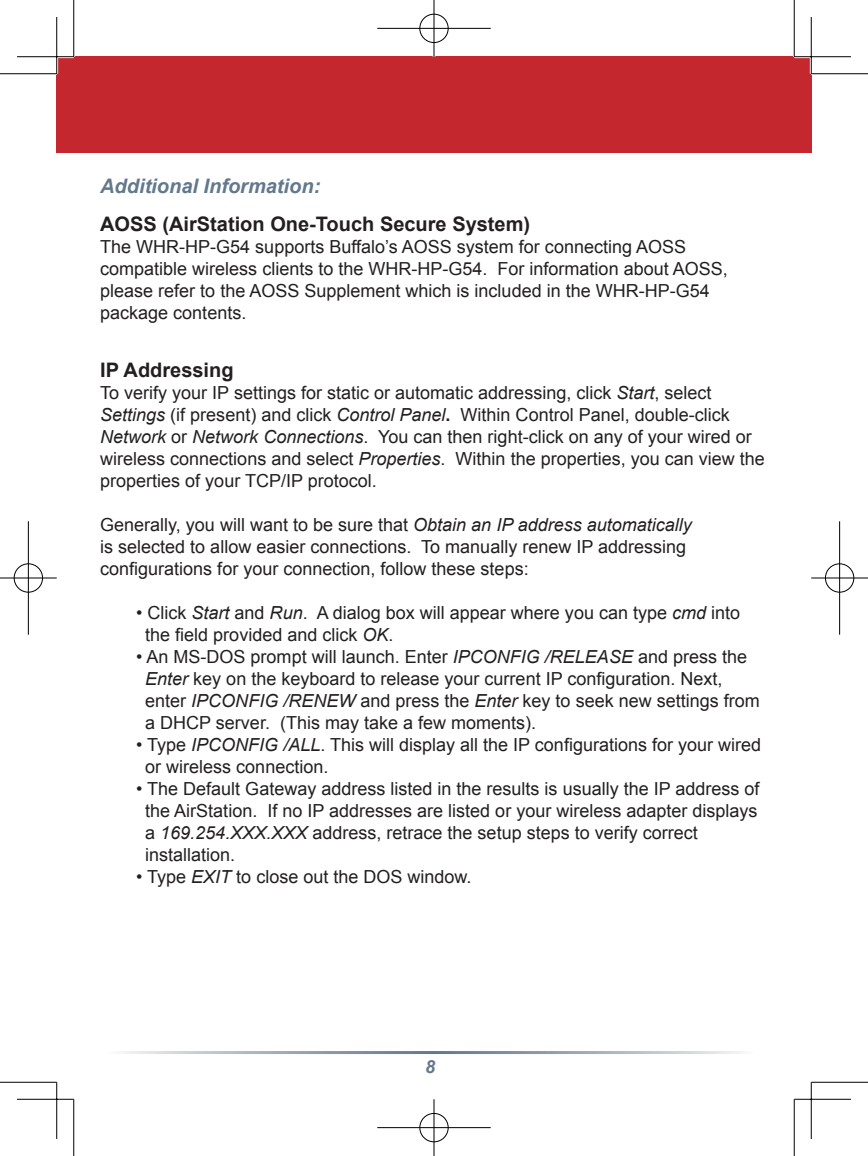
<style>
.page{position:relative;width:868px;height:1156px;background:#fff}
.page>*{position:absolute;margin:0;border:0;box-sizing:border-box;transform-origin:0 0}
.t1{font:700 20px "Arial";color:#231f20}
.t2{font:italic 700 20px "Arial";color:#62788c}
.t3{font:18px/22px "Arial";color:#231f20}
.t4{font:italic 700 18px "Arial";color:#62788c}
.s1{font-style:italic}
.s2{font-weight:700}
</style>
<div class="page">
<div style="left:57px;top:57px;width:754px;height:95px;background:#c4272d"></div>
<div style="left:104px;top:1050px;width:648px;height:3px;border:2px solid #fff"></div>
<hr style="left:17px;top:55px;width:57px;height:3px;background:#fff">
<hr style="left:794px;top:55px;width:56px;height:3px;background:#fff">
<hr style="left:55px;top:17px;width:3px;height:57px;background:#fff">
<hr style="left:809px;top:17px;width:3px;height:57px;background:#fff">
<hr style="left:0;top:73px;width:57px;height:1px;background:#000">
<hr style="left:811px;top:73px;width:56px;height:1px;background:#000">
<hr style="left:0;top:1081px;width:57px;height:1px;background:#000">
<hr style="left:811px;top:1081px;width:56px;height:1px;background:#000">
<hr style="left:73px;top:0;width:1px;height:57px;background:#000">
<hr style="left:73px;top:1099px;width:1px;height:56px;background:#000">
<hr style="left:793px;top:0;width:1px;height:57px;background:#000">
<hr style="left:793px;top:1099px;width:1px;height:56px;background:#000">
<hr style="left:17px;top:56px;width:57px;height:1px;background:#000">
<hr style="left:794px;top:56px;width:56px;height:1px;background:#000">
<hr style="left:17px;top:1098px;width:57px;height:1px;background:#000">
<hr style="left:794px;top:1098px;width:56px;height:1px;background:#000">
<hr style="left:56px;top:17px;width:1px;height:57px;background:#000">
<hr style="left:56px;top:1082px;width:1px;height:56px;background:#000">
<hr style="left:810px;top:17px;width:1px;height:57px;background:#000">
<hr style="left:810px;top:1082px;width:1px;height:56px;background:#000">
<div style="left:418px;top:13px;width:31px;height:31px;border:3px solid #fff;border-radius:50%"></div>
<hr style="left:377px;top:27px;width:113px;height:3px;background:#fff">
<hr style="left:432px;top:0;width:3px;height:57px;background:#fff">
<div style="left:419px;top:14px;width:29px;height:29px;border:1px solid #000;border-radius:50%"></div>
<hr style="left:377px;top:28px;width:113px;height:1px;background:#000">
<hr style="left:433px;top:0;width:1px;height:57px;background:#000">
<div style="left:418px;top:1111px;width:31px;height:32px;border:3px solid #fff;border-radius:50%"></div>
<hr style="left:377px;top:1126px;width:113px;height:2px;background:#fff">
<hr style="left:432px;top:1099px;width:3px;height:56px;background:#fff">
<div style="left:419px;top:1113px;width:29px;height:29px;border:1px solid #000;border-radius:50%"></div>
<hr style="left:377px;top:1127px;width:113px;height:1px;background:#000">
<hr style="left:433px;top:1099px;width:1px;height:56px;background:#000">
<div style="left:13px;top:562px;width:31px;height:31px;border:3px solid #fff;border-radius:50%"></div>
<hr style="left:0;top:576px;width:57px;height:3px;background:#fff">
<hr style="left:27px;top:521px;width:3px;height:113px;background:#fff">
<div style="left:14px;top:563px;width:29px;height:29px;border:1px solid #000;border-radius:50%"></div>
<hr style="left:0;top:577px;width:57px;height:1px;background:#000">
<hr style="left:28px;top:521px;width:1px;height:113px;background:#000">
<div style="left:823px;top:562px;width:32px;height:31px;border:3px solid #fff;border-radius:50%"></div>
<hr style="left:811px;top:576px;width:56px;height:3px;background:#fff">
<hr style="left:838px;top:521px;width:2px;height:113px;background:#fff">
<div style="left:825px;top:563px;width:29px;height:29px;border:1px solid #000;border-radius:50%"></div>
<hr style="left:811px;top:577px;width:56px;height:1px;background:#000">
<hr style="left:839px;top:521px;width:1px;height:113px;background:#000">
<p class="t2" style="left:100px;top:173px;width:222px">Additional Information:</p>
<p class="t1" style="left:100px;top:211px;width:431px">AOSS (AirStation One-Touch Secure System)</p>
<p class="t3" style="left:100px;top:236px;width:629px">The WHR-HP-G54 supports Buffalo’s AOSS system for connecting AOSS compatible wireless clients to the WHR-HP-G54. For information about AOSS, please refer to the AOSS Supplement which is included in the WHR-HP-G54 package contents.</p>
<p class="t1" style="left:100px;top:357px;width:135px">IP Addressing</p>
<p class="t3" style="left:100px;top:382px;width:666px">To verify your IP settings for static or automatic addressing, click <span class="s1">Start</span>, select <span class="s1">Settings</span> (if present) and click <span class="s1">Control Panel</span><span class="s2">.</span> Within Control Panel, double-click <span class="s1">Network</span> or <span class="s1">Network Connections</span>. You can then right-click on any of your wired or wireless connections and select <span class="s1">Properties</span>. Within the properties, you can view the properties of your TCP/IP protocol.</p>
<p class="t3" style="left:100px;top:514px;width:593px">Generally, you will want to be sure that <span class="s1">Obtain an IP address automatically </span>is selected to allow easier connections. To manually renew IP addressing configurations for your connection, follow these steps:</p>
<p class="t3" style="left:145px;top:602px;width:596px;text-indent:-9px">• Click <span class="s1">Start</span> and <span class="s1">Run</span>. A dialog box will appear where you can type <span class="s1">cmd</span> into the field provided and click <span class="s1">OK</span>.</p>
<p class="t3" style="left:145px;top:646px;width:616px;text-indent:-9px">• An MS-DOS prompt will launch. Enter <span class="s1">IPCONFIG /RELEASE</span> and press the <span class="s1">Enter</span> key on the keyboard to release your current IP configuration. Next, enter <span class="s1">IPCONFIG /RENEW</span> and press the <span class="s1">Enter</span> key to seek new settings from a DHCP server. (This may take a few moments).</p>
<p class="t3" style="left:145px;top:734px;width:617px;text-indent:-9px">• Type <span class="s1">IPCONFIG /ALL</span>. This will display all the IP configurations for your wired or wireless connection.</p>
<p class="t3" style="left:145px;top:778px;width:615px;text-indent:-9px">• The Default Gateway address listed in the results is usually the IP address of the AirStation. If no IP addresses are listed or your wireless adapter displays a <span class="s1">169.254.XXX.XXX</span> address, retrace the setup steps to verify correct installation.</p>
<p class="t3" style="left:136px;top:866px;width:337px">• Type <span class="s1">EXIT</span> to close out the DOS window.</p>
<p class="t4" style="left:425px;top:1054px;width:12px">8</p>
</div>
